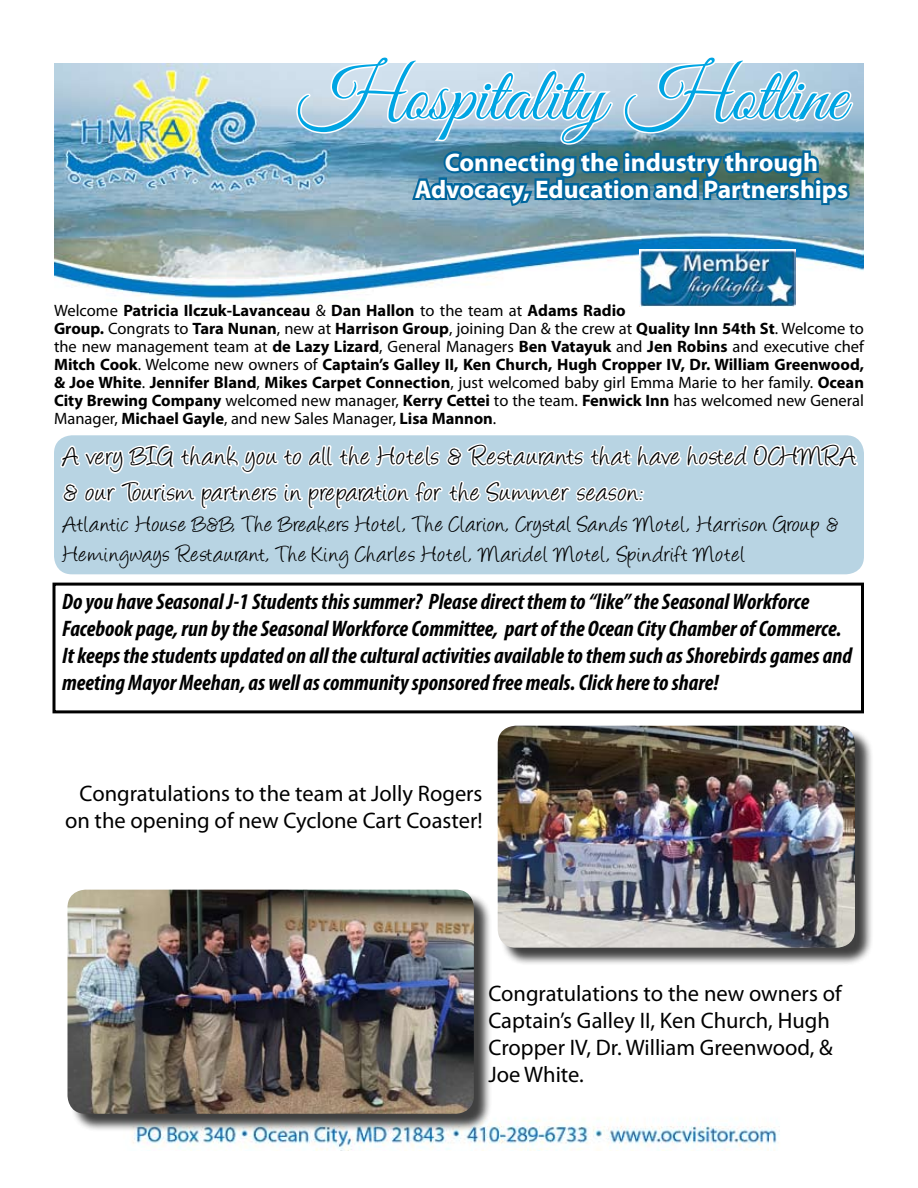
<style>
.page{position:relative;width:918px;height:1188px;background:#fff}
.page>*{position:absolute;margin:0;border:0;box-sizing:border-box;transform-origin:0 0}
.t1{font:76.5px "Great Vibes";color:#00a5e3}
.t2{font:30px/36px "Angelina";letter-spacing:.04em;color:#000}
.t3{font:25.5px/30.6px "Angelina";letter-spacing:.04em;color:#000}
.t4{font:700 25.5px/27px "Myriad Pro";color:#fff;text-align:center}
.t5{font:italic 700 condensed 22.5px/27px "Myriad Pro";color:#000}
.t6{font:22.5px/27px "Myriad Pro";color:#000;text-align:right}
.t7{font:700 16.5px/18px "Myriad Pro";color:#000}
.s1{font-weight:400}
</style>
<div class="page">
<img style="left:54px;top:63px;width:810px;height:1087px">
<div style="left:500px;top:728px;width:380px;height:245px;background:#000;opacity:.75"></div>
<img style="left:498px;top:726px;width:357px;height:222px">
<svg style="left:59px;top:63px;width:801px;height:550px"></svg>
<div style="left:52px;top:583px;width:812px;height:130px;border:3px solid #000"></div>
<div style="left:70px;top:892px;width:430px;height:247px;background:#000;opacity:.75"></div>
<img style="left:68px;top:890px;width:406px;height:224px">
<h1 class="t1" style="left:298px;top:54px;width:549px">Hospitality Hotline</h1>
<h3 class="t4" style="left:415px;top:148px;width:435px">Connecting the industry through<br>Advocacy, Education and Partnerships</h3>
<p class="t7" style="left:54px;top:301px;width:812px"><span class="s1">Welcome</span> Patricia Ilczuk-Lavanceau <span class="s1">&amp;</span> Dan Hallon <span class="s1">to the team at</span> Adams Radio<br>Group. <span class="s1">Congrats to</span> Tara Nunan<span class="s1">, new at</span> Harrison Group<span class="s1">, joining Dan &amp; the crew at</span> Quality Inn 54th St<span class="s1">. Welcome to the new management team at</span> de Lazy Lizard<span class="s1">, General Managers</span> Ben Vatayuk <span class="s1">and</span> Jen Robins <span class="s1">and executive chef </span>Mitch Cook<span class="s1">. Welcome new owners of</span> Captain’s Galley II, Ken Church, Hugh Cropper IV, Dr. William Greenwood, &amp; Joe White<span class="s1">.</span> Jennifer Bland<span class="s1">,</span> Mikes Carpet Connection<span class="s1">, just welcomed baby girl Emma Marie to her family.</span> Ocean City Brewing Company <span class="s1">welcomed new manager,</span> Kerry Cettei <span class="s1">to the team.</span> Fenwick Inn <span class="s1">has welcomed new General Manager,</span> Michael Gayle<span class="s1">, and new Sales Manager,</span> Lisa Mannon<span class="s1">.</span></p>
<h2 class="t2" style="left:63px;top:441px;width:795px">A very BIG thank you to all the Hotels &amp; Restaurants that have hosted OCHMRA &amp; our Tourism partners in preparation for the Summer season:</h2>
<h3 class="t3" style="left:63px;top:511px;width:778px">Atlantic House B&amp;B, The Breakers Hotel, The Clarion, Crystal Sands Motel, Harrison Group &amp;<br>Hemingways Restaurant, The King Charles Hotel, Maridel Motel, Spindrift Motel</h3>
<p class="t5" style="left:62px;top:588px;width:791px">Do you have Seasonal J-1 Students this summer? Please direct them to “like” the Seasonal Workforce Facebook page, run by the Seasonal Workforce Committee, part of the Ocean City Chamber of Commerce.<br>It keeps the students updated on all the cultural activities available to them such as Shorebirds games and meeting Mayor Meehan, as well as community sponsored free meals. Click here to share!</p>
<h3 class="t6" style="left:65px;top:780px;width:419px">Congratulations to the team at Jolly Rogers on the opening of new Cyclone Cart Coaster!</h3>
<h3 class="t6" style="left:488px;top:979px;width:355px;text-align:left">Congratulations to the new owners of<br>Captain’s Galley II, Ken Church, Hugh<br>Cropper IV, Dr. William Greenwood, &amp;<br>Joe White.</h3>
</div>
